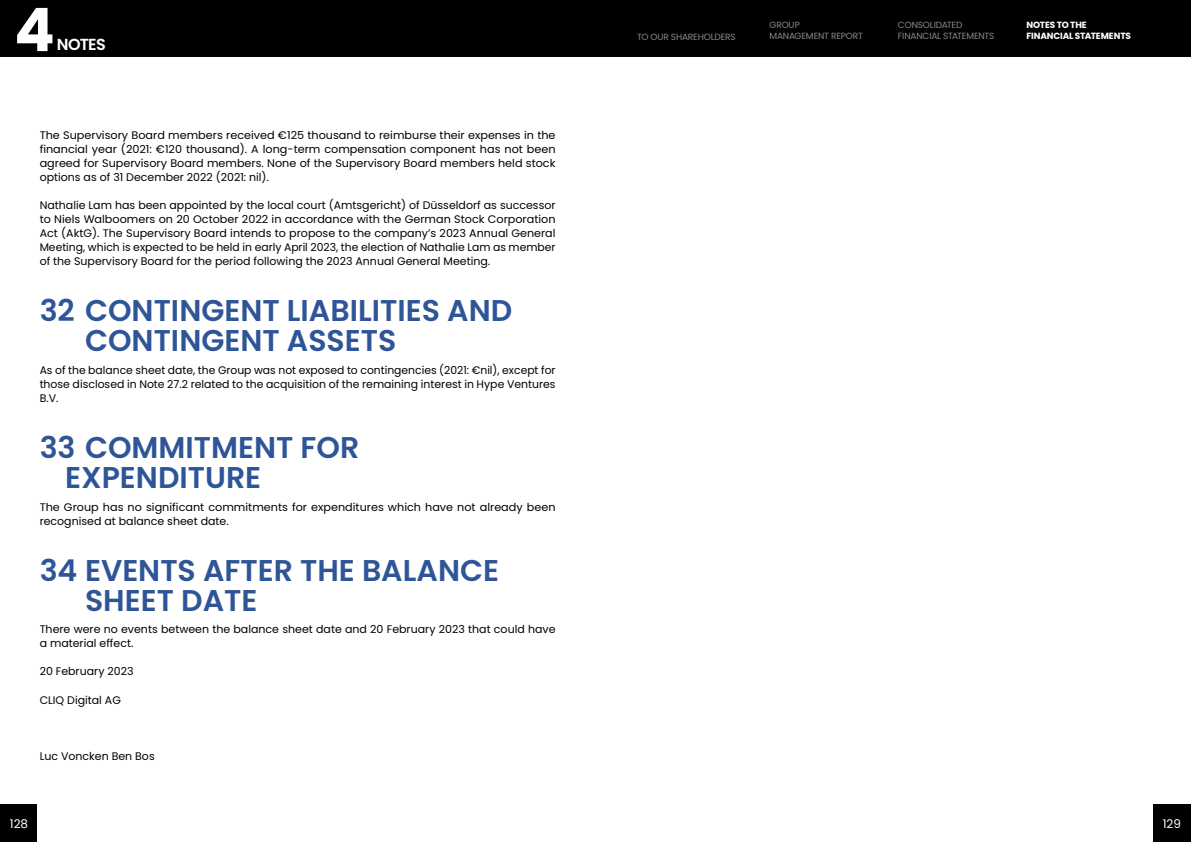
<style>
.page{position:relative;width:1191px;height:842px;background:#fff}
.page>*{position:absolute;margin:0;border:0;box-sizing:border-box;transform-origin:0 0}
.t1{font:700 60px "Poppins";color:#fff}
.t2{font:600 30px/30px "Poppins";color:#2e5597}
.t3{font:600 16px "Poppins";letter-spacing:-.04em;color:#fff}
.t4{font:12px "Poppins";color:#fff}
.t5{font:11px/14px "Poppins";color:#000;text-align:justify}
.t6{font:9px/11px "Poppins";letter-spacing:-.025em;color:#878787}
.t7{font:700 9px "Poppins";letter-spacing:-.02em;color:#fff}
</style>
<div class="page">
<div style="left:0;top:804px;width:37px;height:38px;background:#000"></div>
<div style="left:595px;top:0;width:596px;height:57px;background:#000"></div>
<div style="left:0;top:0;width:595px;height:57px;background:#000"></div>
<div style="left:1153px;top:804px;width:38px;height:38px;background:#000"></div>
<h1 class="t1" style="left:14px;top:7px;width:42px">4</h1>
<h3 class="t3" style="left:57px;top:38px;width:51px">NOTES</h3>
<p class="t5" style="left:40px;top:129px;width:517px">The Supervisory Board members received €125 thousand to reimburse their expenses in the financial year (2021: €120 thousand). A long-term compensation component has not been agreed for Supervisory Board members. None of the Supervisory Board members held stock options as of 31 December 2022 (2021: nil).</p>
<p class="t5" style="left:40px;top:200px;width:517px">Nathalie Lam has been appointed by the local court (Amtsgericht) of Düsseldorf as successor to Niels Walboomers on 20 October 2022 in accordance with the German Stock Corporation Act (AktG). The Supervisory Board intends to propose to the company’s 2023 Annual General Meeting, which is expected to be held in early April 2023, the election of Nathalie Lam as member of the Supervisory Board for the period following the 2023 Annual General Meeting.</p>
<h2 class="t2" style="left:85px;top:299px;width:429px;text-indent:-45px">32 CONTINGENT LIABILITIES AND<br>CONTINGENT ASSETS</h2>
<p class="t5" style="left:40px;top:364px;width:517px">As of the balance sheet date, the Group was not exposed to contingencies (2021: €nil), except for those disclosed in Note 27.2 related to the acquisition of the remaining interest in Hype Ventures B.V.</p>
<h2 class="t2" style="left:65px;top:436px;width:296px;text-indent:-26px">33 COMMITMENT FOR<br>EXPENDITURE</h2>
<p class="t5" style="left:40px;top:501px;width:517px">The Group has no significant commitments for expenditures which have not already been recognised at balance sheet date.</p>
<h2 class="t2" style="left:85px;top:559px;width:416px;text-indent:-45px">34 EVENTS AFTER THE BALANCE<br>SHEET DATE</h2>
<p class="t5" style="left:40px;top:624px;width:517px">There were no events between the balance sheet date and 20 February 2023 that could have a material effect.</p>
<p class="t5" style="left:40px;top:666px;width:95px">20 February 2023</p>
<p class="t5" style="left:40px;top:694px;width:83px">CLIQ Digital AG</p>
<p class="t5" style="left:40px;top:750px;width:117px">Luc Voncken Ben Bos</p>
<p class="t4" style="left:10px;top:819px;width:20px">128</p>
<p class="t6" style="left:637px;top:33px;width:100px">TO OUR SHAREHOLDERS</p>
<p class="t6" style="left:770px;top:20px;width:95px">GROUP<br>MANAGEMENT REPORT</p>
<p class="t6" style="left:898px;top:20px;width:98px">CONSOLIDATED<br>FINANCIAL STATEMENTS</p>
<p class="t7" style="left:1026px;top:21px;width:62px">NOTES TO THE</p>
<p class="t7" style="left:1026px;top:32px;width:106px">FINANCIAL STATEMENTS</p>
<p class="t4" style="left:1163px;top:819px;width:20px">129</p>
</div>
